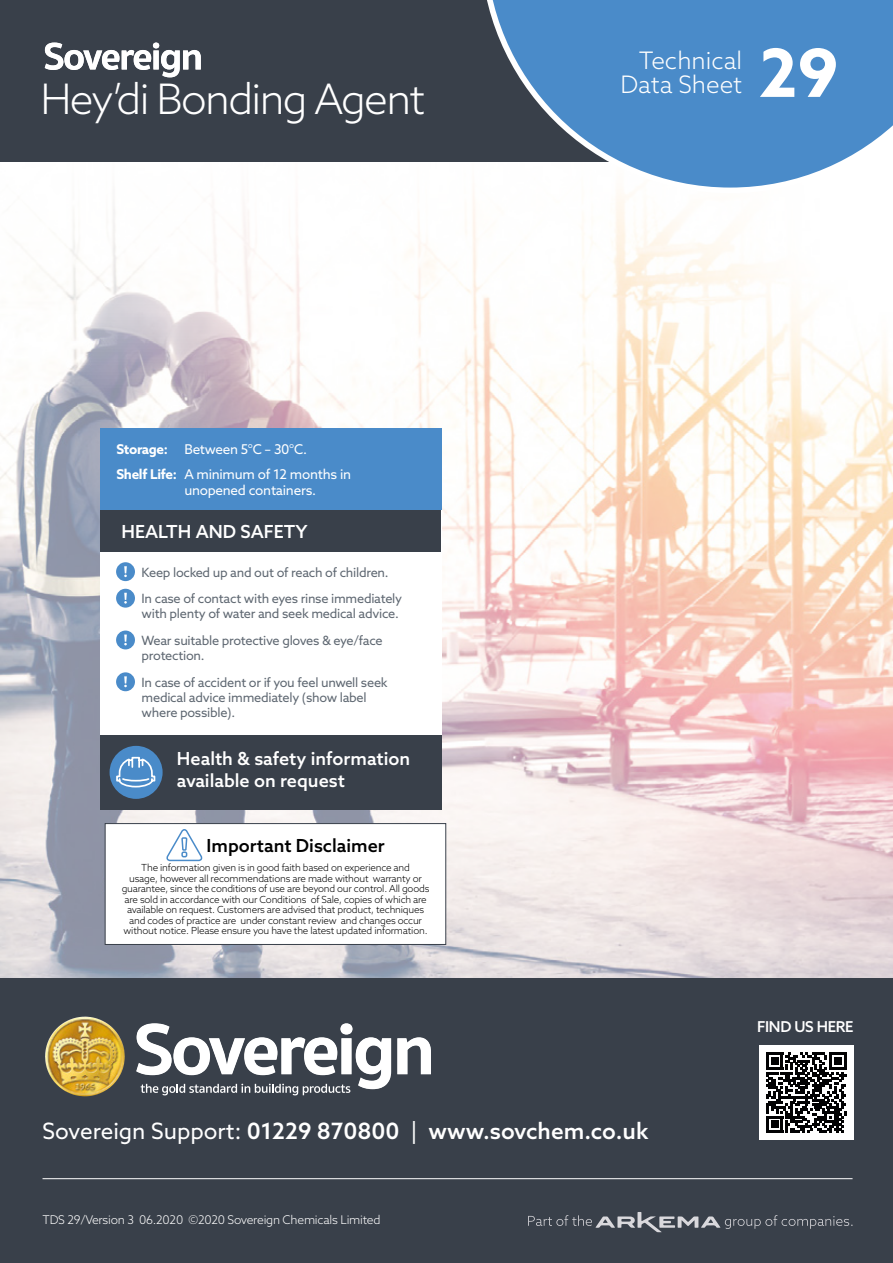
<style>
.page{position:relative;width:893px;height:1263px;background:#fff}
.page>*{position:absolute;margin:0;border:0;box-sizing:border-box;transform-origin:0 0}
.t1{font:700 66.6px "Azo Sans";color:#fff}
.t2{font:300 42px "Azo Sans";letter-spacing:-.04em;color:#fff}
.t3{font:300 24.15px/24.2px "Azo Sans";color:#fff;text-align:right}
.t4{font:500 22.5px "Azo Sans";color:#fff}
.t5{font:500 18px/21.6px "Azo Sans";color:#fff}
.t6{font:500 18px "Azo Sans";color:#000}
.t7{font:500 15px "Azo Sans";letter-spacing:-.02em;color:#fff}
.t8{font:13.5px/24.8px "Azo Sans";letter-spacing:-.02em;color:#fff}
.t9{font:12.75px/26.5px "Azo Sans";letter-spacing:-.02em;color:#5f6872}
.t10{font:300 12px "Azo Sans";letter-spacing:-.02em;color:#fff}
.t11{font:300 9.75px/10.5px "Azo Sans";letter-spacing:-.02em;color:#000;text-align:center}
.s1{font-weight:700}
.s2{font-weight:400}
</style>
<div class="page">
<img style="left:0;top:193px;width:893px;height:785px">
<div style="left:0;top:0;width:795px;height:162px;background:#39404a"></div>
<div style="left:0;top:978px;width:893px;height:285px;background:#39404a"></div>
<svg style="left:397px;top:1037px;width:34px;height:37px"></svg>
<svg style="left:136px;top:1023px;width:255px;height:72px"></svg>
<img style="left:45px;top:1016px;width:80px;height:80px">
<svg style="left:528px;top:1212px;width:324px;height:20px"></svg>
<hr style="left:43px;top:1178px;width:809px;height:1px;background:#fff">
<svg style="left:45px;top:43px;width:156px;height:34px"></svg>
<div style="left:100px;top:428px;width:341px;height:361px;background:#fff"></div>
<div style="left:100px;top:735px;width:341px;height:74px;background:#39404a"></div>
<div style="left:110px;top:746px;width:53px;height:53px;background:#4a8bc9;border-radius:50%"></div>
<svg style="left:116px;top:756px;width:40px;height:32px"></svg>
<div style="left:100px;top:428px;width:341px;height:82px;background:#4a8bc9"></div>
<div style="left:116px;top:562px;width:19px;height:19px;background:#4a8bc9;border-radius:50%"></div>
<svg style="left:124px;top:566px;width:3px;height:11px"></svg>
<div style="left:116px;top:589px;width:19px;height:19px;background:#4a8bc9;border-radius:50%"></div>
<svg style="left:124px;top:593px;width:3px;height:11px"></svg>
<div style="left:116px;top:630px;width:19px;height:19px;background:#4a8bc9;border-radius:50%"></div>
<svg style="left:124px;top:634px;width:3px;height:11px"></svg>
<div style="left:116px;top:672px;width:19px;height:19px;background:#4a8bc9;border-radius:50%"></div>
<svg style="left:124px;top:676px;width:3px;height:11px"></svg>
<div style="left:100px;top:510px;width:341px;height:41px;background:#39404a"></div>
<svg style="left:487px;top:0;width:406px;height:193px"></svg>
<div style="left:105px;top:823px;width:341px;height:122px;background:#fff;border:1px solid #39404a"></div>
<svg style="left:166px;top:829px;width:37px;height:33px"></svg>
<div style="left:759px;top:1045px;width:95px;height:95px;background:#fff"></div>
<svg style="left:766px;top:1052px;width:80px;height:81px"></svg>
<h2 class="t2" style="left:40px;top:72px;width:386px">Hey’di Bonding Agent</h2>
<h3 class="t8" style="left:116px;top:437px;width:236px"><span class="s1">Storage:</span> Between 5°C – 30°C.<br><span class="s1">Shelf Life:</span> A minimum of 12 months in</h3>
<h3 class="t8" style="left:184px;top:478px;width:133px">unopened containers.</h3>
<h3 class="t5" style="left:122px;top:520px;width:188px">HEALTH AND SAFETY</h3>
<h3 class="t9" style="left:142px;top:559px;width:262px">Keep locked up and out of reach of children.<br>In case of contact with eyes rinse immediately</h3>
<h3 class="t9" style="left:142px;top:600px;width:259px">with plenty of water and seek medical advice.<br>Wear suitable protective gloves &amp; eye/face</h3>
<h3 class="t9" style="left:142px;top:642px;width:248px">protection.<br>In case of accident or if you feel unwell seek</h3>
<h3 class="t9" style="left:142px;top:690px;width:227px;line-height:15.3px">medical advice immediately (show label where possible).</h3>
<h3 class="t5" style="left:177px;top:748px;width:235px">Health &amp; safety information available on request</h3>
<h3 class="t6" style="left:207px;top:834px;width:180px">Important Disclaimer</h3>
<p class="t11" style="left:122px;top:862px;width:309px">The information given is in good faith based on experience and<br>usage, however all recommendations are made without warranty or guarantee, since the conditions of use are beyond our control. All goods are sold in accordance with our Conditions of Sale, copies of which are available on request. Customers are advised that product, techniques and codes of practice are under constant review and changes occur without notice. Please ensure you have the latest updated information.</p>
<h3 class="t3" style="left:620px;top:48px;width:123px">Technical<br>Data Sheet</h3>
<h1 class="t1" style="left:759px;top:29px;width:81px">29</h1>
<h3 class="t7" style="left:757px;top:1017px;width:98px">FIND US HERE</h3>
<h3 class="t4" style="left:43px;top:1116px;width:607px"><span class="s2">Sovereign Support:</span> 01229 870800 <span class="s2">|</span> www.sovchem.co.uk</h3>
<p class="t10" style="left:43px;top:1211px;width:340px">TDS 29/Version 3 06.2020 ©2020 Sovereign Chemicals Limited</p>
</div>
